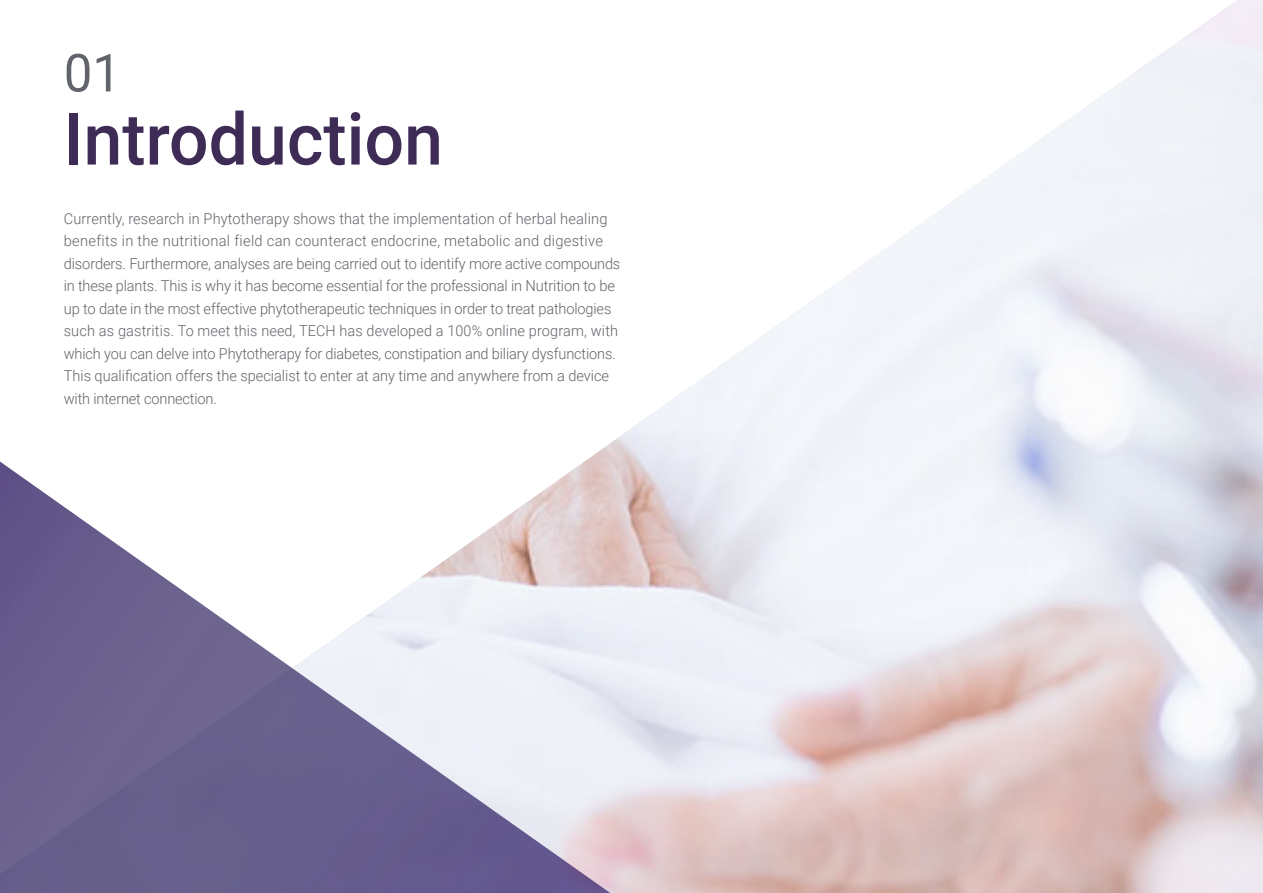
<style>
.page{position:relative;width:1263px;height:893px;background:#fff}
.page>*{position:absolute;margin:0;border:0;box-sizing:border-box;transform-origin:0 0}
.t1{font:500 72px "Roboto";color:#3e2b56}
.t2{font:52.5px "Roboto";color:#61646a}
.t3{font:300 15px/22.5px "Roboto";letter-spacing:-.01em;color:#61646a}
</style>
<div class="page">
<svg style="left:0;top:446px;width:640px;height:447px"></svg>
<h2 class="t2" style="left:64px;top:36px;width:59px">01</h2>
<h1 class="t1" style="left:64px;top:89px;width:381px">Introduction</h1>
<p class="t3" style="left:64px;top:207px;width:558px">Currently, research in Phytotherapy shows that the implementation of herbal healing benefits in the nutritional field can counteract endocrine, metabolic and digestive disorders. Furthermore, analyses are being carried out to identify more active compounds in these plants. This is why it has become essential for the professional in Nutrition to be up to date in the most effective phytotherapeutic techniques in order to treat pathologies such as gastritis. To meet this need, TECH has developed a 100% online program, with which you can delve into Phytotherapy for diabetes, constipation and biliary dysfunctions.<br>This qualification offers the specialist to enter at any time and anywhere from a device with internet connection.</p>
</div>
